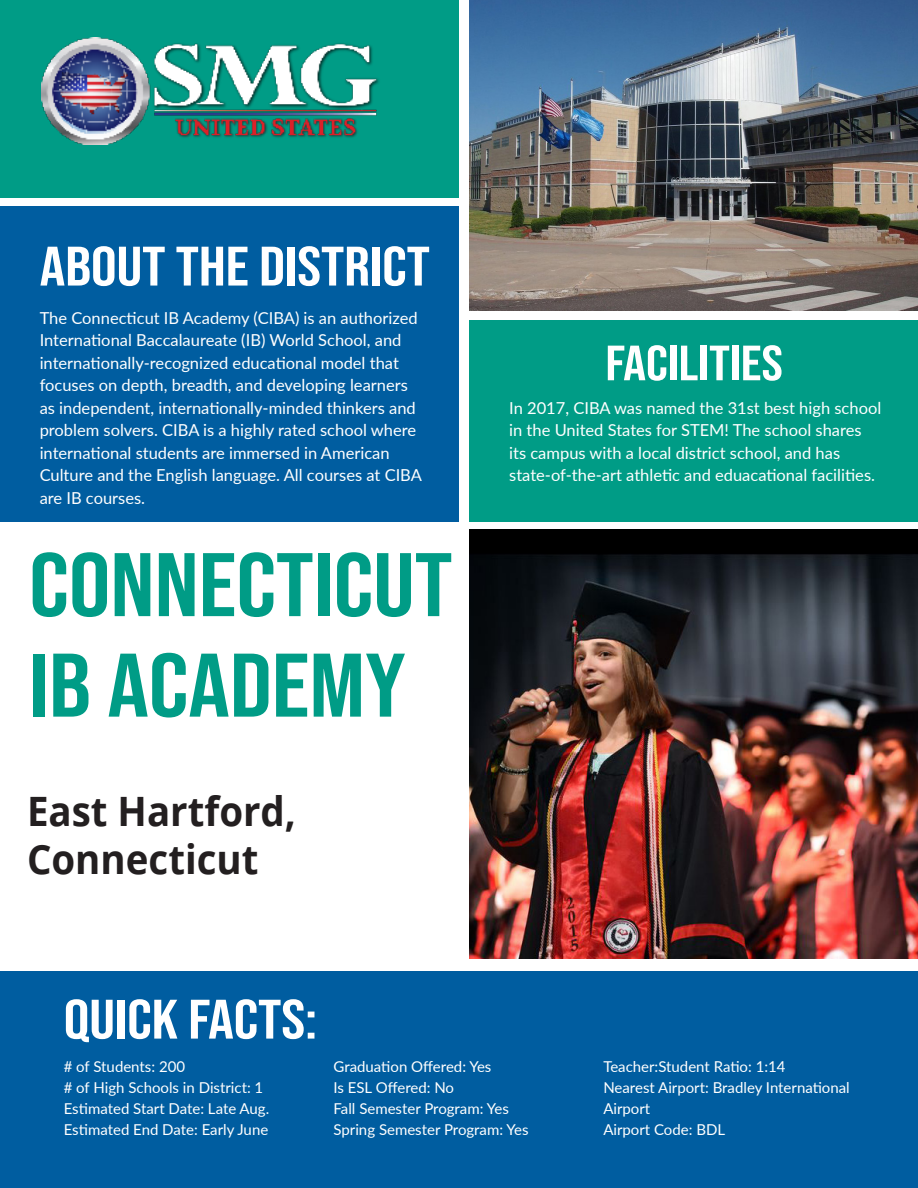
<style>
.page{position:relative;width:918px;height:1188px;background:#fff}
.page>*{position:absolute;margin:0;border:0;box-sizing:border-box;transform-origin:0 0}
.t1{font:90px/100.5px "Bebas Neue";color:#009c86;scale:1.15 1}
.t2{font:55.5px "Bebas Neue";color:#fff;scale:1.15 1}
.t3{font:49.5px "Bebas Neue";color:#fff;scale:1.15 1}
.t4{font:700 40.5px "Open Sans";color:#231f20;scale:.95 1}
.t5{font:16.5px/22.5px "Lato";color:#fff}
.t6{font:15px/21px "Lato";color:#fff}
</style>
<div class="page">
<div style="left:469px;top:320px;width:449px;height:202px;background:#009c86"></div>
<div style="left:0;top:206px;width:459px;height:316px;background:#005da0"></div>
<div style="left:0;top:0;width:459px;height:197px;background:#009c86"></div>
<img style="left:41px;top:38px;width:338px;height:106px">
<div style="left:0;top:971px;width:918px;height:217px;background:#005da0"></div>
<img style="left:469px;top:0;width:449px;height:311px">
<img style="left:469px;top:529px;width:449px;height:429px">
<p class="t2" style="left:40px;top:235px;width:341px">ABOUT THE DISTRICT</p>
<p class="t5" style="left:40px;top:306px;width:384px">The Connecticut IB Academy (CIBA) is an authorized International Baccalaureate (IB) World School, and internationally-recognized educational model that focuses on depth, breadth, and developing learners as independent, internationally-minded thinkers and problem solvers. CIBA is a highly rated school where international students are immersed in American Culture and the English language. All courses at CIBA are IB courses.</p>
<p class="t1" style="left:29px;top:534px;width:370px">CONNECTICUT<br>IB ACADEMY</p>
<p class="t4" style="left:27px;top:783px;width:285px">East Hartford,</p>
<p class="t4" style="left:27px;top:831px;width:245px">Connecticut</p>
<p class="t3" style="left:605px;top:335px;width:156px">FACILITIES</p>
<p class="t5" style="left:509px;top:396px;width:374px">In 2017, CIBA was named the 31st best high school in the United States for STEM! The school shares its campus with a local district school, and has state-of-the-art athletic and eduacational facilities.</p>
<p class="t2" style="left:64px;top:988px;width:222px">QUICK FACTS:</p>
<p class="t6" style="left:64px;top:1055px;width:123px"># of Students: 200</p>
<p class="t6" style="left:64px;top:1076px;width:201px"># of High Schools in District: 1</p>
<p class="t6" style="left:64px;top:1097px;width:207px">Estimated Start Date: Late Aug.</p>
<p class="t6" style="left:64px;top:1118px;width:206px">Estimated End Date: Early June</p>
<p class="t6" style="left:334px;top:1055px;width:159px">Graduation Offered: Yes</p>
<p class="t6" style="left:334px;top:1076px;width:122px">Is ESL Offered: No</p>
<p class="t6" style="left:334px;top:1097px;width:177px">Fall Semester Program: Yes</p>
<p class="t6" style="left:334px;top:1118px;width:197px">Spring Semester Program: Yes</p>
<p class="t6" style="left:603px;top:1055px;width:184px">Teacher:Student Ratio: 1:14</p>
<p class="t6" style="left:603px;top:1076px;width:248px">Nearest Airport: Bradley International<br>Airport</p>
<p class="t6" style="left:603px;top:1118px;width:123px">Airport Code: BDL</p>
</div>
